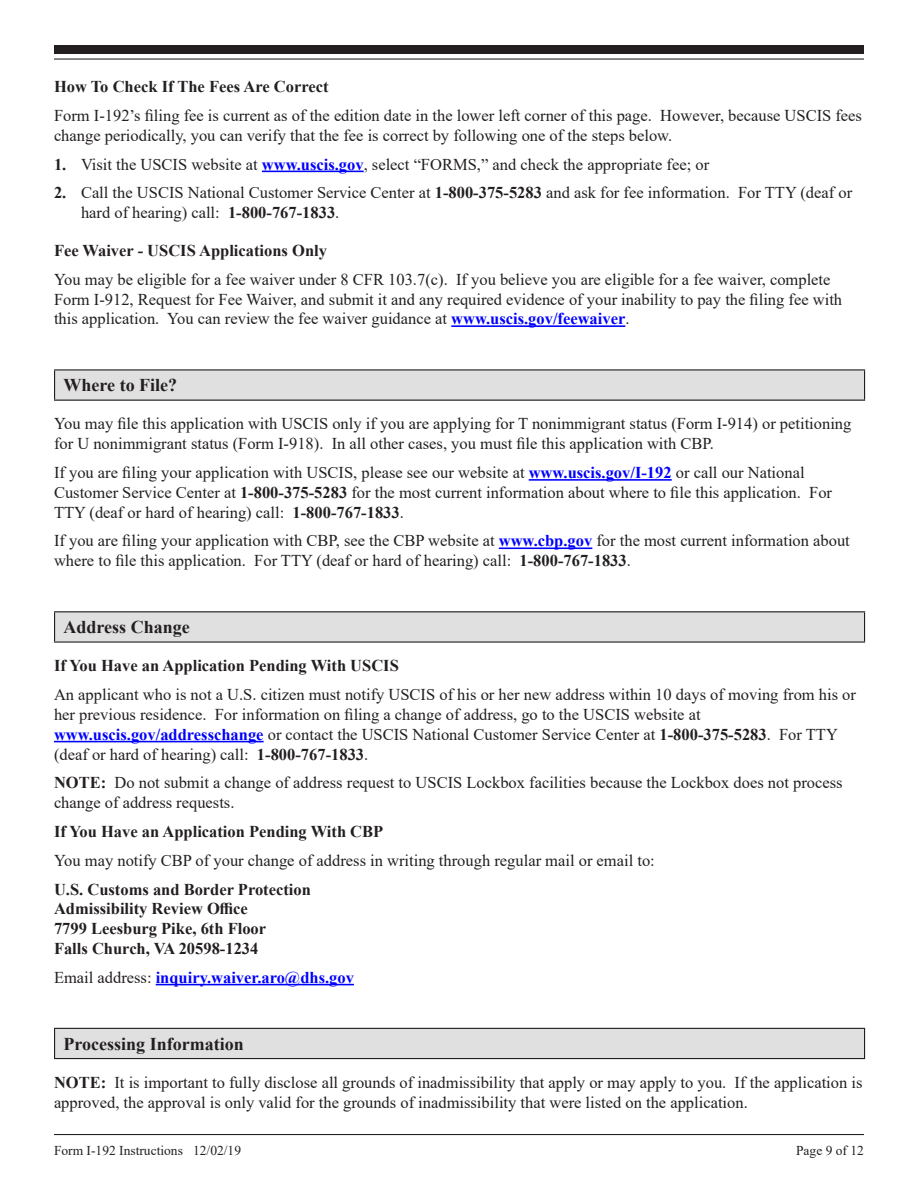
<style>
.page{position:relative;width:918px;height:1188px;background:#fff}
.page>*{position:absolute;margin:0;border:0;box-sizing:border-box;transform-origin:0 0}
.Section_Heading{font:700 18px "Times New Roman";color:#231f20}
.Body_1{font:16.5px/19.8px "Times New Roman";color:#231f20}
.Body_1-2{font:700 16.5px/19.8px "Times New Roman";color:#231f20}
.Sub_Heading_2{font:700 16.5px "Times New Roman";color:#231f20}
.Body_1-3{font:700 16.5px "Times New Roman";color:#00f}
.t1{font:13.5px "Times New Roman";color:#231f20}
.s1{font-weight:700}
.s2{font-weight:700;color:#00f}
.s3{font-weight:400;color:#231f20}
</style>
<div class="page">
<hr style="left:54px;top:1134px;width:810px;height:1px;background:#231f20">
<div style="left:54px;top:45px;width:810px;height:9px;background:#231f20"></div>
<hr style="left:54px;top:58px;width:810px;height:2px;background:#231f20">
<hr style="left:262px;top:171px;width:102px;height:1px;background:#00f">
<hr style="left:451px;top:325px;width:174px;height:2px;background:#00f">
<hr style="left:529px;top:479px;width:143px;height:2px;background:#00f">
<hr style="left:499px;top:548px;width:93px;height:1px;background:#00f">
<hr style="left:54px;top:741px;width:210px;height:1px;background:#00f">
<hr style="left:156px;top:984px;width:198px;height:1px;background:#00f">
<div style="left:55px;top:370px;width:810px;height:30px;background:#e0e0e0"></div>
<hr style="left:54px;top:369px;width:811px;height:1px;background:#231f20">
<hr style="left:54px;top:370px;width:1px;height:30px;background:#231f20">
<hr style="left:864px;top:370px;width:1px;height:30px;background:#231f20">
<hr style="left:54px;top:400px;width:811px;height:1px;background:#231f20">
<div style="left:55px;top:612px;width:810px;height:30px;background:#e0e0e0"></div>
<hr style="left:54px;top:611px;width:811px;height:1px;background:#231f20">
<svg style="left:54px;top:612px;width:1px;height:29px"></svg>
<svg style="left:864px;top:612px;width:1px;height:29px"></svg>
<hr style="left:54px;top:641px;width:811px;height:2px;background:#231f20">
<div style="left:55px;top:1028px;width:810px;height:31px;background:#e0e0e0"></div>
<hr style="left:54px;top:1028px;width:811px;height:1px;background:#231f20">
<svg style="left:54px;top:1029px;width:1px;height:29px"></svg>
<svg style="left:864px;top:1029px;width:1px;height:29px"></svg>
<hr style="left:54px;top:1058px;width:811px;height:1px;background:#231f20">
<h4 class="Sub_Heading_2" style="left:54px;top:75px;width:276px">How To Check If The Fees Are Correct</h4>
<p class="Body_1" style="left:54px;top:105px;width:810px">Form I-192’s filing fee is current as of the edition date in the lower left corner of this page. However, because USCIS fees change periodically, you can verify that the fee is correct by following one of the steps below.</p>
<p class="Body_1" style="left:54px;top:154px;width:657px"><span class="s1">1.</span> Visit the USCIS website at <span class="s2">www.uscis.gov</span>, select “FORMS,” and check the appropriate fee; or</p>
<p class="Body_1" style="left:81px;top:182px;width:773px;text-indent:-27px"><span class="s1">2.</span> Call the USCIS National Customer Service Center at <span class="s1">1-800-375-5283</span> and ask for fee information. For TTY (deaf or hard of hearing) call: <span class="s1">1-800-767-1833</span>.</p>
<h4 class="Sub_Heading_2" style="left:54px;top:239px;width:275px">Fee Waiver - USCIS Applications Only</h4>
<p class="Body_1" style="left:54px;top:269px;width:790px">You may be eligible for a fee waiver under 8 CFR 103.7(c). If you believe you are eligible for a fee waiver, complete<br>Form I-912, Request for Fee Waiver, and submit it and any required evidence of your inability to pay the filing fee with this application. You can review the fee waiver guidance at <span class="s2">www.uscis.gov/feewaiver</span>.</p>
<h2 class="Section_Heading" style="left:64px;top:372px;width:115px">Where to File?</h2>
<p class="Body_1" style="left:54px;top:414px;width:799px">You may file this application with USCIS only if you are applying for T nonimmigrant status (Form I-914) or petitioning for U nonimmigrant status (Form I-918). In all other cases, you must file this application with CBP.</p>
<p class="Body_1" style="left:54px;top:462px;width:780px">If you are filing your application with USCIS, please see our website at <span class="s2">www.uscis.gov/I-192</span> or call our National<br>Customer Service Center at <span class="s1">1-800-375-5283</span> for the most current information about where to file this application. For<br>TTY (deaf or hard of hearing) call: <span class="s1">1-800-767-1833</span>.</p>
<p class="Body_1" style="left:54px;top:531px;width:797px">If you are filing your application with CBP, see the CBP website at <span class="s2">www.cbp.gov</span> for the most current information about where to file this application. For TTY (deaf or hard of hearing) call: <span class="s1">1-800-767-1833</span>.</p>
<h2 class="Section_Heading" style="left:64px;top:614px;width:128px">Address Change</h2>
<p class="Body_1-2" style="left:54px;top:655px;width:346px">If You Have an Application Pending With USCIS</p>
<p class="Body_1" style="left:54px;top:684px;width:804px">An applicant who is not a U.S. citizen must notify USCIS of his or her new address within 10 days of moving from his or her previous residence. For information on filing a change of address, go to the USCIS website at <span class="s2">www.uscis.gov/addresschange</span> or contact the USCIS National Customer Service Center at <span class="s1">1-800-375-5283</span>. For TTY (deaf or hard of hearing) call: <span class="s1">1-800-767-1833</span>.</p>
<p class="Body_1" style="left:54px;top:772px;width:790px"><span class="s1">NOTE:</span> Do not submit a change of address request to USCIS Lockbox facilities because the Lockbox does not process change of address requests.</p>
<p class="Body_1-2" style="left:54px;top:821px;width:331px">If You Have an Application Pending With CBP</p>
<p class="Body_1" style="left:54px;top:850px;width:602px">You may notify CBP of your change of address in writing through regular mail or email to:</p>
<p class="Body_1-2" style="left:54px;top:879px;width:258px">U.S. Customs and Border Protection<br>Admissibility Review Office<br>7799 Leesburg Pike, 6th Floor<br>Falls Church, VA 20598-1234</p>
<p class="Body_1-3" style="left:54px;top:965px;width:301px"><span class="s3">Email address:</span> inquiry.waiver.aro@dhs.gov</p>
<h2 class="Section_Heading" style="left:64px;top:1031px;width:182px">Processing Information</h2>
<p class="Body_1" style="left:54px;top:1072px;width:810px"><span class="s1">NOTE:</span> It is important to fully disclose all grounds of inadmissibility that apply or may apply to you. If the application is approved, the approval is only valid for the grounds of inadmissibility that were listed on the application.</p>
<p class="t1" style="left:54px;top:1141px;width:189px">Form I-192 Instructions 12/02/19</p>
<p class="t1" style="left:796px;top:1141px;width:69px">Page 9 of 12</p>
</div>
